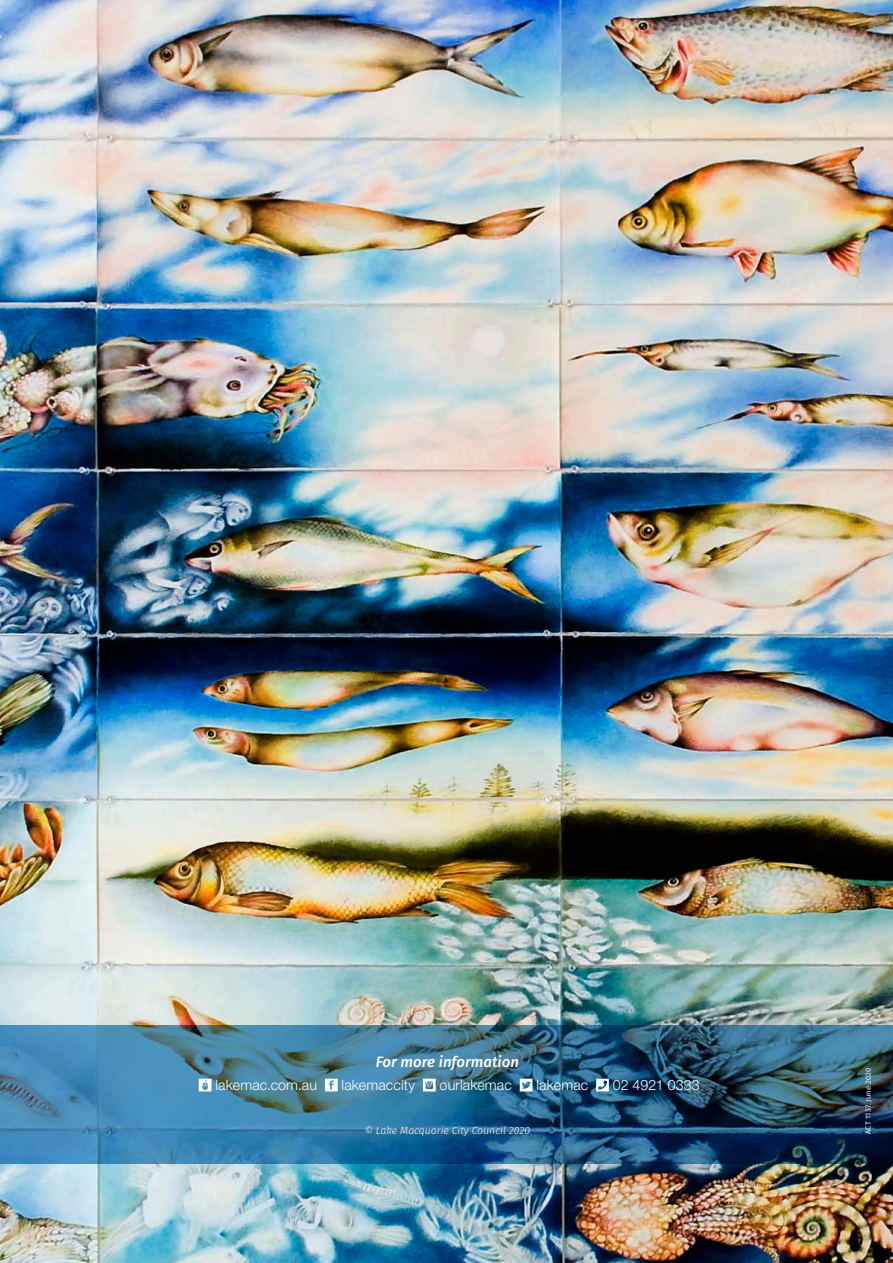
<style>
.page{position:relative;width:893px;height:1263px;background:#fff}
.page>*{position:absolute;margin:0;border:0;box-sizing:border-box;transform-origin:0 0}
.t1{font:italic 500 15px "Fira Sans";color:#fff}
.t2{font:300 14.25px "Helvetica Neue LT Std";letter-spacing:.01em;color:#fff}
.Body_Copy{font:italic 300 10.5px "Fira Sans";color:#fff}
.OBJECTIVE_HEADS{font:7.5px "Fira Sans";letter-spacing:.025em;color:#fff}
</style>
<div class="page">
<img style="left:0;top:0;width:893px;height:1263px">
<img style="left:0;top:1025px;width:893px;height:138px">
<svg style="left:199px;top:1079px;width:13px;height:12px"></svg>
<svg style="left:325px;top:1079px;width:13px;height:12px"></svg>
<svg style="left:423px;top:1079px;width:13px;height:12px"></svg>
<svg style="left:520px;top:1079px;width:12px;height:12px"></svg>
<svg style="left:596px;top:1079px;width:13px;height:12px"></svg>
<p class="t1" style="left:376px;top:1049px;width:145px">For more information</p>
<p class="t2" style="left:215px;top:1076px;width:103px">lakemac.com.au</p>
<p class="t2" style="left:342px;top:1076px;width:75px">lakemaccity</p>
<p class="t2" style="left:440px;top:1076px;width:74px">ourlakemac</p>
<p class="t2" style="left:536px;top:1076px;width:53px">lakemac</p>
<p class="t2" style="left:613px;top:1076px;width:88px">02 4921 0333</p>
<p class="Body_Copy" style="left:364px;top:1123px;width:167px">© Lake Macquarie City Council 2020</p>
<p class="OBJECTIVE_HEADS" style="left:863px;top:1134px;width:68px;rotate:-90deg">ACT 1137. June 2020</p>
</div>
